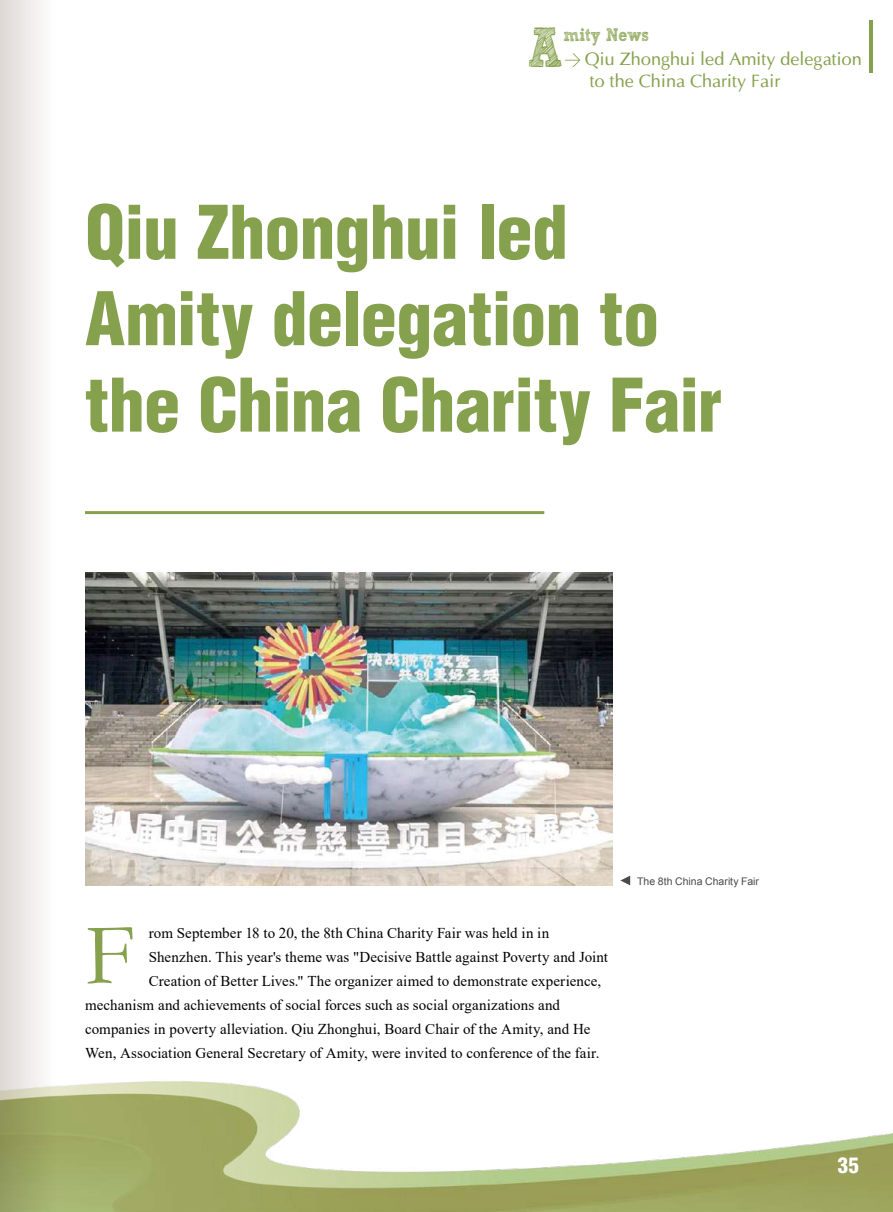
<style>
.page{position:relative;width:893px;height:1212px;background:#fff}
.page>*{position:absolute;margin:0;border:0;box-sizing:border-box;transform-origin:0 0}
.t1{font:87.75px "Garamond";color:#86a14d}
.t2{font:900 condensed 72px/86.4px "Helvetica LT";letter-spacing:-.01em;color:#86a14d}
.t3{font:56.25px "Sketch Rockwell";color:#86a14d;scale:.8 1}
.t4{font:900 condensed 21px "Helvetica LT";color:#fff}
.t5{font:18px/21.6px "Optima";color:#86a14d}
.t6{font:18px "Sketch Rockwell";letter-spacing:-.005em;color:#86a14d;scale:.83 1}
.t7{font:15px "Times New Roman";letter-spacing:.005em;color:#000}
.t8{font:10.5px "Arial";color:#4c4948}
</style>
<div class="page">
<img style="left:57px;top:1081px;width:836px;height:131px">
<hr style="left:85px;top:511px;width:459px;height:3px;background:#86a14d">
<img style="left:85px;top:572px;width:527px;height:313px">
<hr style="left:870px;top:20px;width:3px;height:52px;background:#86a14d">
<svg style="left:565px;top:53px;width:15px;height:14px"></svg>
<svg style="left:620px;top:875px;width:10px;height:10px"></svg>
<svg style="left:0;top:0;width:57px;height:1212px"></svg>
<h3 class="t3" style="left:528px;top:16px;width:46px">A</h3>
<p class="t6" style="left:564px;top:25px;width:104px">mity News</p>
<p class="t5" style="left:585px;top:48px;width:278px">Qiu Zhonghui led Amity delegation to the China Charity Fair</p>
<h2 class="t2" style="left:85px;top:189px;width:638px">Qiu Zhonghui led<br>Amity delegation to the China Charity Fair</h2>
<h1 class="t1" style="left:85px;top:896px;width:51px">F</h1>
<p class="t7" style="left:149px;top:922px;width:402px">rom September 18 to 20, the 8th China Charity Fair was held in in</p>
<p class="t7" style="left:149px;top:946px;width:461px">Shenzhen. This year's theme was "Decisive Battle against Poverty and Joint</p>
<p class="t7" style="left:149px;top:970px;width:454px">Creation of Better Lives." The organizer aimed to demonstrate experience,</p>
<p class="t7" style="left:85px;top:994px;width:476px">mechanism and achievements of social forces such as social organizations and</p>
<p class="t7" style="left:85px;top:1018px;width:507px">companies in poverty alleviation. Qiu Zhonghui, Board Chair of the Amity, and He</p>
<p class="t7" style="left:85px;top:1042px;width:516px">Wen, Association General Secretary of Amity, were invited to conference of the fair.</p>
<p class="t8" style="left:637px;top:874px;width:124px">The 8th China Charity Fair</p>
<h3 class="t4" style="left:838px;top:1152px;width:22px">35</h3>
</div>
